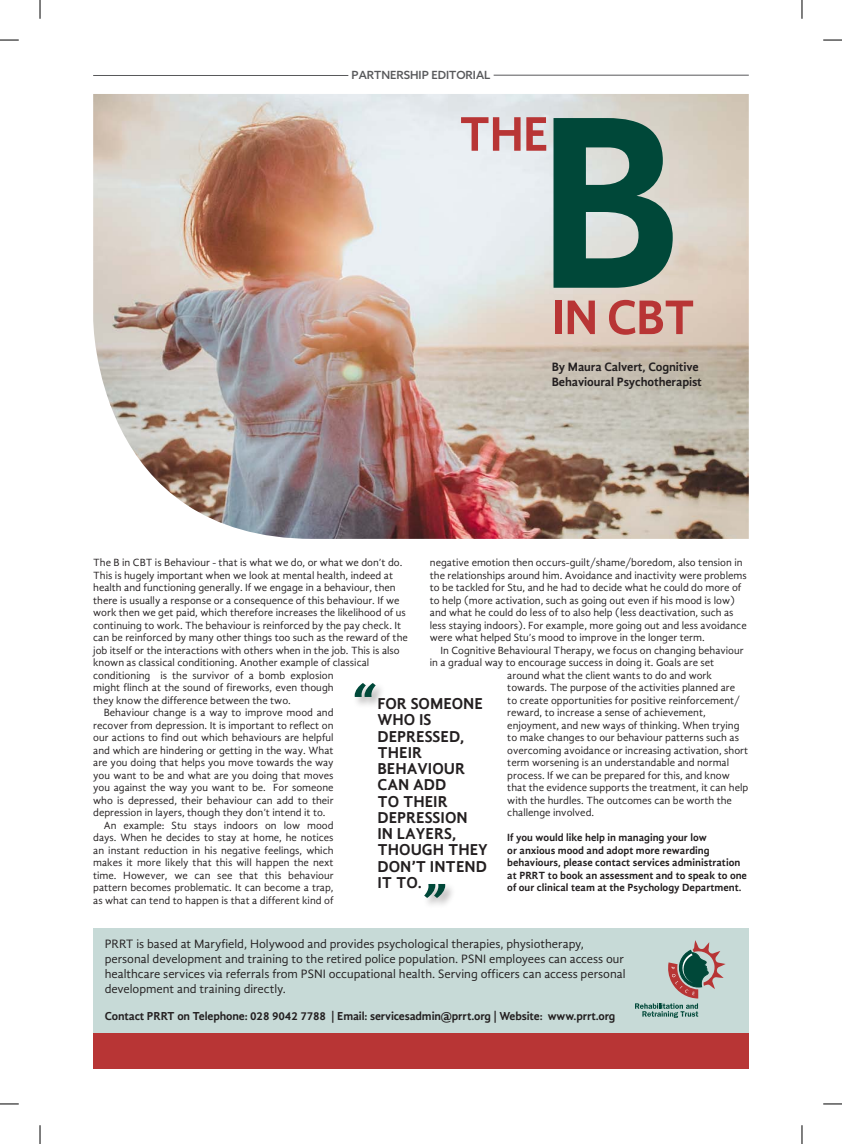
<style>
.page{position:relative;width:842px;height:1144px;background:#fff}
.page>*{position:absolute;margin:0;border:0;box-sizing:border-box;transform-origin:0 0}
.t1{font:700 253.12px "Gandhi Sans";color:#004839}
.t2{font:italic 700 53.5px "Gandhi Sans";color:#004839}
.t3{font:700 50px "Gandhi Sans";letter-spacing:-.03em;color:#b83535}
.t4{font:700 16.25px/16.2px "Gandhi Sans";color:#231f20}
.t5{font:12.5px/15px "Gandhi Sans";color:#231f20}
.t6{font:700 12.5px/15px "Gandhi Sans";letter-spacing:-.01em;color:#231f20}
.t7{font:700 11.88px "Gandhi Sans";letter-spacing:-.01em;color:#231f20}
.t8{font:500 11.25px "Azo Sans";color:#57585a}
.t9{font:10.75px/12.5px "Gandhi Sans";color:#231f20}
.t10{font:700 10.75px/12.5px "Gandhi Sans";color:#231f20}
</style>
<div class="page">
<img style="left:93px;top:94px;width:656px;height:444px">
<div style="left:93px;top:928px;width:656px;height:140px;background:#c7dad7"></div>
<div style="left:93px;top:1032px;width:656px;height:36px;background:#b83535"></div>
<svg style="left:635px;top:940px;width:91px;height:77px"></svg>
<hr style="left:494px;top:75px;width:255px;height:1px;background:#57585a">
<hr style="left:93px;top:75px;width:255px;height:1px;background:#57585a">
<div style="left:353px;top:681px;width:34px;height:28px;background:#231f20;opacity:.35"></div>
<div style="left:423px;top:881px;width:34px;height:28px;background:#231f20;opacity:.35"></div>
<svg style="left:0;top:39px;width:19px;height:2px"></svg>
<svg style="left:823px;top:39px;width:19px;height:2px"></svg>
<svg style="left:0;top:1103px;width:19px;height:1px"></svg>
<svg style="left:823px;top:1103px;width:19px;height:1px"></svg>
<svg style="left:39px;top:0;width:2px;height:19px"></svg>
<svg style="left:39px;top:1125px;width:2px;height:18px"></svg>
<svg style="left:801px;top:0;width:2px;height:19px"></svg>
<svg style="left:801px;top:1125px;width:2px;height:18px"></svg>
<p class="t8" style="left:352px;top:67px;width:140px">PARTNERSHIP EDITORIAL</p>
<h3 class="t3" style="left:459px;top:105px;width:85px">The</h3>
<h1 class="t1" style="left:535px;top:56px;width:149px">B</h1>
<h3 class="t3" style="left:552px;top:288px;width:145px">in CBT</h3>
<p class="t6" style="left:552px;top:359px;width:152px">By Maura Calvert, Cognitive<br>Behavioural Psychotherapist</p>
<p class="t9" style="left:430px;top:556px;width:318px">negative emotion then occurs-guilt/shame/boredom, also tension in the relationships around him. Avoidance and inactivity were problems to be tackled for Stu, and he had to decide what he could do more of to help (more activation, such as going out even if his mood is low) and what he could do less of to also help (less deactivation, such as less staying indoors). For example, more going out and less avoidance were what helped Stu’s mood to improve in the longer term.</p>
<p class="t9" style="left:440px;top:643px;width:305px">In Cognitive Behavioural Therapy, we focus on changing behaviour</p>
<p class="t9" style="left:430px;top:656px;width:286px">in a gradual way to encourage success in doing it. Goals are set</p>
<p class="t9" style="left:507px;top:668px;width:206px">around what the client wants to do and work</p>
<p class="t9" style="left:507px;top:681px;width:229px">towards. The purpose of the activities planned are</p>
<p class="t9" style="left:507px;top:693px;width:234px">to create opportunities for positive reinforcement/</p>
<p class="t9" style="left:507px;top:706px;width:200px">reward, to increase a sense of achievement,</p>
<p class="t9" style="left:507px;top:718px;width:234px">enjoyment, and new ways of thinking. When trying</p>
<p class="t9" style="left:507px;top:731px;width:233px">to make changes to our behaviour patterns such as</p>
<p class="t9" style="left:507px;top:743px;width:242px">overcoming avoidance or increasing activation, short</p>
<p class="t9" style="left:507px;top:756px;width:223px">term worsening is an understandable and normal</p>
<p class="t9" style="left:507px;top:768px;width:224px">process. If we can be prepared for this, and know</p>
<p class="t9" style="left:507px;top:781px;width:242px">that the evidence supports the treatment, it can help</p>
<p class="t9" style="left:507px;top:793px;width:226px">with the hurdles. The outcomes can be worth the</p>
<p class="t9" style="left:507px;top:806px;width:88px">challenge involved.</p>
<p class="t10" style="left:507px;top:831px;width:241px">If you would like help in managing your low<br>or anxious mood and adopt more rewarding behaviours, please contact services administration at PRRT to book an assessment and to speak to one of our clinical team at the Psychology Department.</p>
<p class="t9" style="left:93px;top:556px;width:311px">The B in CBT is Behaviour - that is what we do, or what we don’t do.</p>
<p class="t9" style="left:93px;top:568px;width:301px">This is hugely important when we look at mental health, indeed at</p>
<p class="t9" style="left:93px;top:581px;width:304px">health and functioning generally. If we engage in a behaviour, then</p>
<p class="t9" style="left:93px;top:593px;width:308px">there is usually a response or a consequence of this behaviour. If we</p>
<p class="t9" style="left:93px;top:606px;width:314px">work then we get paid, which therefore increases the likelihood of us</p>
<p class="t9" style="left:93px;top:618px;width:309px">continuing to work. The behaviour is reinforced by the pay check. It</p>
<p class="t9" style="left:93px;top:631px;width:316px">can be reinforced by many other things too such as the reward of the</p>
<p class="t9" style="left:93px;top:643px;width:308px">job itself or the interactions with others when in the job. This is also</p>
<p class="t9" style="left:93px;top:656px;width:278px">known as classical conditioning. Another example of classical</p>
<p class="t9" style="left:93px;top:668px;width:242px">conditioning is the survivor of a bomb explosion</p>
<p class="t9" style="left:93px;top:681px;width:242px">might flinch at the sound of fireworks, even though</p>
<p class="t9" style="left:93px;top:693px;width:199px">they know the difference between the two.</p>
<p class="t9" style="left:104px;top:706px;width:231px">Behaviour change is a way to improve mood and</p>
<p class="t9" style="left:93px;top:718px;width:242px">recover from depression. It is important to reflect on</p>
<p class="t9" style="left:93px;top:731px;width:242px">our actions to find out which behaviours are helpful</p>
<p class="t9" style="left:93px;top:743px;width:242px">and which are hindering or getting in the way. What</p>
<p class="t9" style="left:93px;top:756px;width:242px">are you doing that helps you move towards the way</p>
<p class="t9" style="left:93px;top:768px;width:242px">you want to be and what are you doing that moves</p>
<p class="t9" style="left:93px;top:781px;width:242px">you against the way you want to be. For someone</p>
<p class="t9" style="left:93px;top:793px;width:242px">who is depressed, their behaviour can add to their</p>
<p class="t9" style="left:93px;top:806px;width:234px">depression in layers, though they don’t intend it to.</p>
<p class="t9" style="left:104px;top:818px;width:231px">An example: Stu stays indoors on low mood</p>
<p class="t9" style="left:93px;top:831px;width:242px">days. When he decides to stay at home, he notices</p>
<p class="t9" style="left:93px;top:843px;width:242px">an instant reduction in his negative feelings, which</p>
<p class="t9" style="left:93px;top:856px;width:242px">makes it more likely that this will happen the next</p>
<p class="t9" style="left:93px;top:868px;width:242px">time. However, we can see that this behaviour</p>
<p class="t9" style="left:93px;top:881px;width:242px">pattern becomes problematic. It can become a trap,</p>
<p class="t9" style="left:93px;top:893px;width:242px">as what can tend to happen is that a different kind of</p>
<h2 class="t2" style="left:350px;top:671px;width:25px">“</h2>
<h3 class="t4" style="left:377px;top:695px;width:105px">For someone who is<br>depre</h3>
<h3 class="t4" style="left:425px;top:727px;width:41px">ssed,</h3>
<h3 class="t4" style="left:377px;top:744px;width:85px">their behaviour can add<br>to their<br>depre</h3>
<h3 class="t4" style="left:377px;top:809px;width:112px;text-indent:47px">ssion<br>in layers, though they don’t intend it to.</h3>
<h2 class="t2" style="left:420px;top:871px;width:25px">”</h2>
<p class="t5" style="left:105px;top:935px;width:522px">PRRT is based at Maryfield, Holywood and provides psychological therapies, physiotherapy, personal development and training to the retired police population. PSNI employees can access our healthcare services via referrals from PSNI occupational health. Serving officers can access personal development and training directly.</p>
<p class="t7" style="left:105px;top:1008px;width:512px">Contact PRRT on Telephone: 028 9042 7788 | Email: servicesadmin@prrt.org | Website: www.prrt.org</p>
</div>
